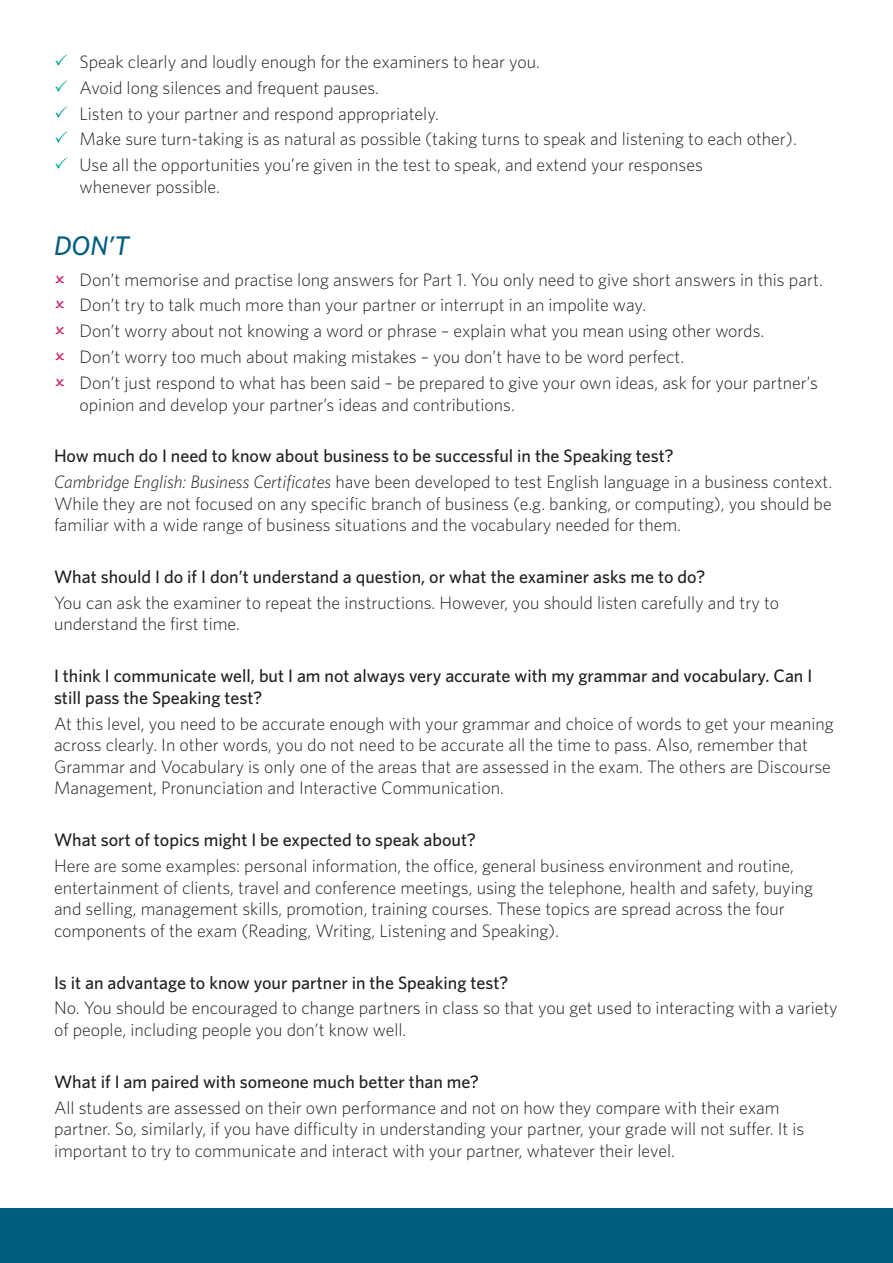
<style>
.page{position:relative;width:893px;height:1263px;background:#fff}
.page>*{position:absolute;margin:0;border:0;box-sizing:border-box;transform-origin:0 0}
.Headings{font:italic 500 27px "Whitney";color:#005d7c}
.Answers{font:300 18px/21.6px "Whitney";color:#231f20}
.Questions{font:500 18px/21.6px "Whitney";color:#231f20}
.s1{font-style:italic}
</style>
<div class="page">
<div style="left:0;top:1209px;width:893px;height:54px;background:#005d7c"></div>
<p class="Answers" style="left:80px;top:50px;width:462px">Speak clearly and loudly enough for the examiners to hear you.</p>
<p class="Answers" style="left:80px;top:76px;width:301px">Avoid long silences and frequent pauses.</p>
<p class="Answers" style="left:80px;top:102px;width:361px">Listen to your partner and respond appropriately.</p>
<p class="Answers" style="left:80px;top:128px;width:719px">Make sure turn-taking is as natural as possible (taking turns to speak and listening to each other).</p>
<p class="Answers" style="left:80px;top:154px;width:625px">Use all the opportunities you’re given in the test to speak, and extend your responses whenever possible.</p>
<p class="Headings" style="left:54px;top:228px;width:77px">DON’T</p>
<p class="Answers" style="left:80px;top:268px;width:745px">Don’t memorise and practise long answers for Part 1. You only need to give short answers in this part.</p>
<p class="Answers" style="left:80px;top:294px;width:568px">Don’t try to talk much more than your partner or interrupt in an impolite way.</p>
<p class="Answers" style="left:80px;top:320px;width:686px">Don’t worry about not knowing a word or phrase – explain what you mean using other words.</p>
<p class="Answers" style="left:80px;top:345px;width:606px">Don’t worry too much about making mistakes – you don’t have to be word perfect.</p>
<p class="Answers" style="left:80px;top:371px;width:740px">Don’t just respond to what has been said – be prepared to give your own ideas, ask for your partner’s opinion and develop your partner’s ideas and contributions.</p>
<p class="Questions" style="left:54px;top:445px;width:621px">How much do I need to know about business to be successful in the Speaking test?</p>
<p class="Answers" style="left:54px;top:470px;width:780px;text-align:justify"><span class="s1">Cambridge English: Business Certificates</span> have been developed to test English language in a business context.<br>While they are not focused on any specific branch of business (e.g. banking, or computing), you should be familiar with a wide range of business situations and the vocabulary needed for them.</p>
<p class="Questions" style="left:54px;top:566px;width:653px">What should I do if I don’t understand a question, or what the examiner asks me to do?</p>
<p class="Answers" style="left:54px;top:591px;width:727px">You can ask the examiner to repeat the instructions. However, you should listen carefully and try to understand the first time.</p>
<p class="Questions" style="left:54px;top:665px;width:760px">I think I communicate well, but I am not always very accurate with my grammar and vocabulary. Can I still pass the Speaking test?</p>
<p class="Answers" style="left:54px;top:712px;width:781px">At this level, you need to be accurate enough with your grammar and choice of words to get your meaning across clearly. In other words, you do not need to be accurate all the time to pass. Also, remember that Grammar and Vocabulary is only one of the areas that are assessed in the exam. The others are Discourse Management, Pronunciation and Interactive Communication.</p>
<p class="Questions" style="left:54px;top:829px;width:424px">What sort of topics might I be expected to speak about?</p>
<p class="Answers" style="left:54px;top:854px;width:761px">Here are some examples: personal information, the office, general business environment and routine, entertainment of clients, travel and conference meetings, using the telephone, health and safety, buying and selling, management skills, promotion, training courses. These topics are spread across the four components of the exam (Reading, Writing, Listening and Speaking).</p>
<p class="Questions" style="left:54px;top:971px;width:456px">Is it an advantage to know your partner in the Speaking test?</p>
<p class="Answers" style="left:54px;top:997px;width:785px">No. You should be encouraged to change partners in class so that you get used to interacting with a variety of people, including people you don’t know well.</p>
<p class="Questions" style="left:54px;top:1070px;width:427px">What if I am paired with someone much better than me?</p>
<p class="Answers" style="left:54px;top:1096px;width:752px">All students are assessed on their own performance and not on how they compare with their exam partner. So, similarly, if you have difficulty in understanding your partner, your grade will not suffer. It is important to try to communicate and interact with your partner, whatever their level.</p>
</div>
